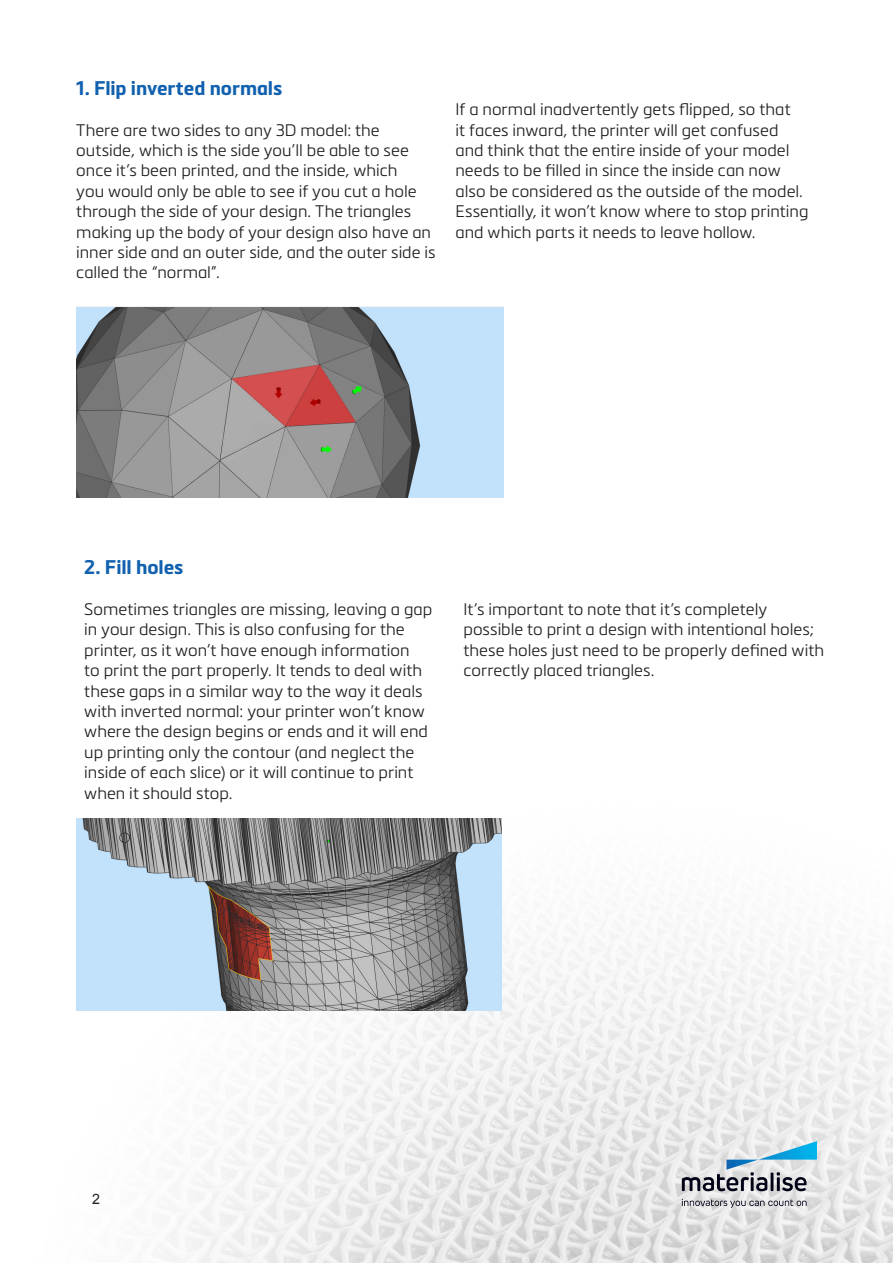
<style>
.page{position:relative;width:893px;height:1263px;background:#fff}
.page>*{position:absolute;margin:0;border:0;box-sizing:border-box;transform-origin:0 0}
.t1{font:700 19.5px "Metronic Pro";letter-spacing:-.005em;color:#1161af}
.t2{font:300 16.5px/20.4px "Metronic Pro";color:#231f20}
.Paginering{font:14.25px "Arial";color:#231f20}
</style>
<div class="page">
<img style="left:76px;top:818px;width:817px;height:445px">
<svg style="left:682px;top:1199px;width:125px;height:9px"></svg>
<svg style="left:682px;top:1141px;width:135px;height:50px"></svg>
<img style="left:76px;top:819px;width:425px;height:191px">
<img style="left:76px;top:307px;width:427px;height:191px">
<p class="t1" style="left:76px;top:76px;width:208px">1. Flip inverted normals</p>
<p class="t2" style="left:76px;top:119px;width:361px">There are two sides to any 3D model: the outside, which is the side you’ll be able to see once it’s been printed, and the inside, which<br>you would only be able to see if you cut a hole through the side of your design. The triangles making up the body of your design also have an inner side and an outer side, and the outer side is called the “normal”.</p>
<p class="t2" style="left:455px;top:99px;width:354px">If a normal inadvertently gets flipped, so that<br>it faces inward, the printer will get confused and think that the entire inside of your model needs to be filled in since the inside can now also be considered as the outside of the model.<br>Essentially, it won’t know where to stop printing and which parts it needs to leave hollow.</p>
<p class="t1" style="left:84px;top:555px;width:101px">2. Fill holes</p>
<p class="t2" style="left:84px;top:598px;width:350px">Sometimes triangles are missing, leaving a gap in your design. This is also confusing for the printer, as it won’t have enough information<br>to print the part properly. It tends to deal with these gaps in a similar way to the way it deals with inverted normal: your printer won’t know where the design begins or ends and it will end up printing only the contour (and neglect the inside of each slice) or it will continue to print when it should stop.</p>
<p class="t2" style="left:463px;top:598px;width:362px">It’s important to note that it’s completely possible to print a design with intentional holes; these holes just need to be properly defined with correctly placed triangles.</p>
<p class="Paginering" style="left:92px;top:1189px;width:9px">2</p>
</div>
